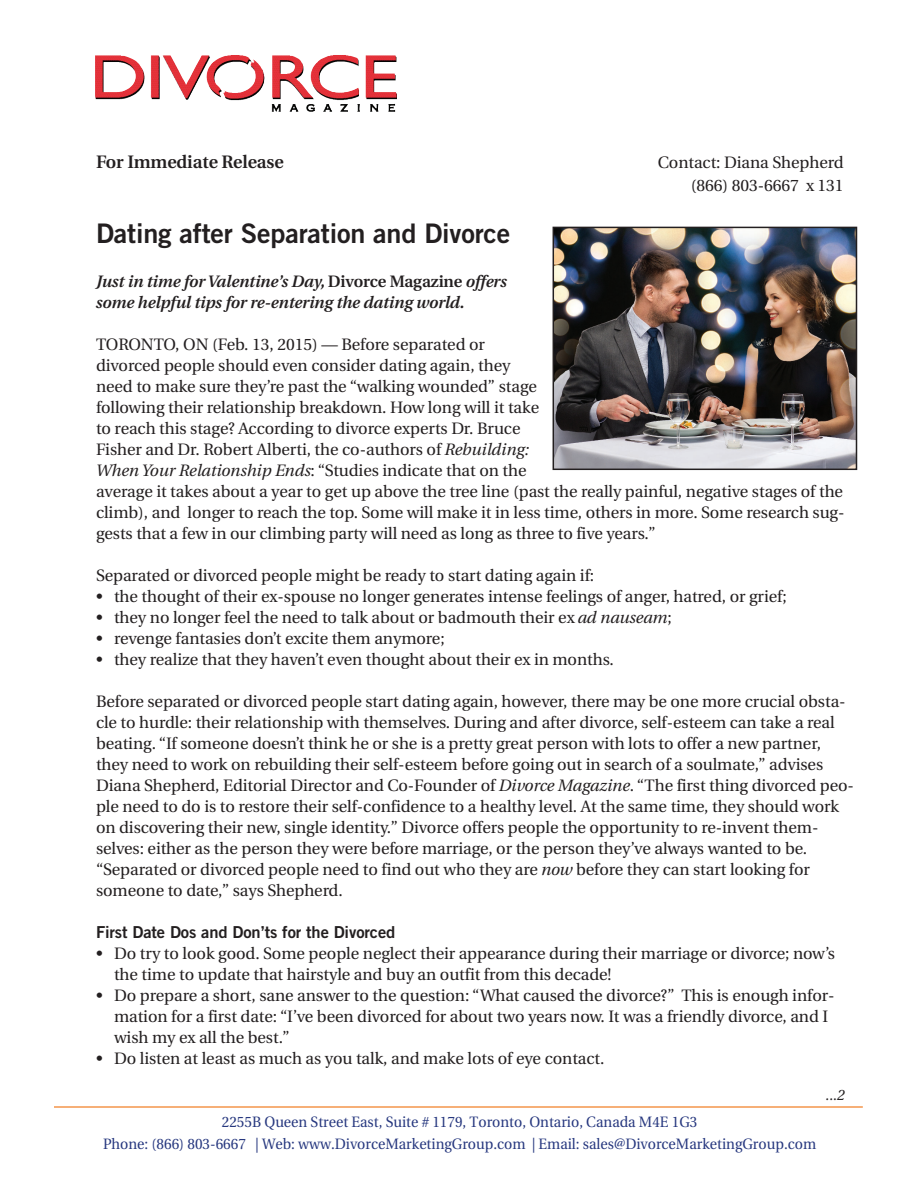
<style>
.page{position:relative;width:918px;height:1188px;background:#fff}
.page>*{position:absolute;margin:0;border:0;box-sizing:border-box;transform-origin:0 0}
.t1{font:27px "Trade Gothic Bold Two";letter-spacing:-.005em;color:#231f20}
.t2{font:600 18px "Utopia";letter-spacing:-.005em;color:#231f20}
.t3{font:16.5px/21px "Utopia";letter-spacing:-.005em;color:#231f20}
.t4{font:italic 600 16.5px/21px "Utopia";letter-spacing:-.005em;color:#231f20}
.t5{font:16.5px "Trade Gothic Bold Two";letter-spacing:-.005em;color:#231f20}
.t6{font:15px/22.5px "Utopia";color:#27387f;text-align:center;scale:.95 1}
.t7{font:italic 15px "Utopia";color:#231f20;scale:.95 1}
.s1{font-style:normal}
.s2{font-style:italic}
</style>
<div class="page">
<hr style="left:54px;top:1106px;width:809px;height:2px;background:#f4964b">
<img style="left:556px;top:230px;width:298px;height:237px">
<div style="left:553px;top:227px;width:304px;height:243px;border:2px solid #231f20"></div>
<img style="left:95px;top:55px;width:209px;height:57px">
<p class="t2" style="left:96px;top:155px;width:189px">For Immediate Release</p>
<p class="t3" style="left:658px;top:153px;width:187px;line-height:22.5px;text-align:right">Contact: Diana Shepherd (866) 803-6667 x 131</p>
<h1 class="t1" style="left:96px;top:224px;width:416px">Dating after Separation and Divorce</h1>
<p class="t4" style="left:96px;top:272px;width:412px">Just in time for Valentine’s Day,<span class="s1">Divorce Magazine</span> offers some helpful tips for re-entering the dating world.</p>
<p class="t3" style="left:96px;top:335px;width:750px">TORONTO, ON (Feb. 13, 2015) — Before separated or<br>divorced people should even consider dating again, they<br>need to make sure they’re past the “walking wounded” stage<br>following their relationship breakdown. How long will it take<br>to reach this stage? According to divorce experts Dr. Bruce<br>Fisher and Dr. Robert Alberti, the co-authors of <span class="s2">Rebuilding:<br>When Your Relationship Ends</span>: “Studies indicate that on the<br>average it takes about a year to get up above the tree line (past the really painful, negative stages of the climb), and longer to reach the top. Some will make it in less time, others in more. Some research sug&shy;gests that a few in our climbing party will need as long as three to five years.”</p>
<p class="t3" style="left:96px;top:566px;width:500px">Separated or divorced people might be ready to start dating again if:</p>
<p class="t3" style="left:96px;top:587px;width:692px">• the thought of their ex-spouse no longer generates intense feelings of anger, hatred, or grief;</p>
<p class="t3" style="left:96px;top:608px;width:577px">• they no longer feel the need to talk about or badmouth their ex <span class="s2">ad nauseam</span>;</p>
<p class="t3" style="left:96px;top:629px;width:350px">• revenge fantasies don’t excite them anymore;</p>
<p class="t3" style="left:96px;top:650px;width:519px">• they realize that they haven’t even thought about their ex in months.</p>
<p class="t3" style="left:96px;top:692px;width:760px">Before separated or divorced people start dating again, however, there may be one more crucial obsta&shy;cle to hurdle: their relationship with themselves. During and after divorce, self-esteem can take a real beating. “If someone doesn’t think he or she is a pretty great person with lots to offer a new partner, they need to work on rebuilding their self-esteem before going out in search of a soulmate,” advises Diana Shepherd, Editorial Director and Co-Founder of <span class="s2">Divorce Magazine</span>. “The first thing divorced peo&shy;ple need to do is to restore their self-confidence to a healthy level. At the same time, they should work on discovering their new, single identity.” Divorce offers people the opportunity to re-invent them&shy;selves: either as the person they were before marriage, or the person they’ve always wanted to be. “Separated or divorced people need to find out who they are <span class="s2">now</span> before they can start looking for someone to date,” says Shepherd.</p>
<p class="t5" style="left:96px;top:926px;width:301px">First Date Dos and Don’ts for the Divorced</p>
<p class="t3" style="left:114px;top:944px;width:722px;text-indent:-18px">• Do try to look good. Some people neglect their appearance during their marriage or divorce; now’s the time to update that hairstyle and buy an outfit from this decade!</p>
<p class="t3" style="left:114px;top:986px;width:722px;text-indent:-18px">• Do prepare a short, sane answer to the question: “What caused the divorce?” This is enough infor&shy;mation for a first date: “I’ve been divorced for about two years now. It was a friendly divorce, and I wish my ex all the best.”</p>
<p class="t3" style="left:96px;top:1049px;width:510px">• Do listen at least as much as you talk, and make lots of eye contact.</p>
<p class="t6" style="left:103px;top:1112px;width:752px">2255B Queen Street East, Suite # 1179, Toronto, Ontario, Canada M4E 1G3<br>Phone: (866) 803-6667 | Web: www.DivorceMarketingGroup.com | Email: sales@DivorceMarketingGroup.com</p>
<p class="t7" style="left:826px;top:1089px;width:21px">...2</p>
</div>
